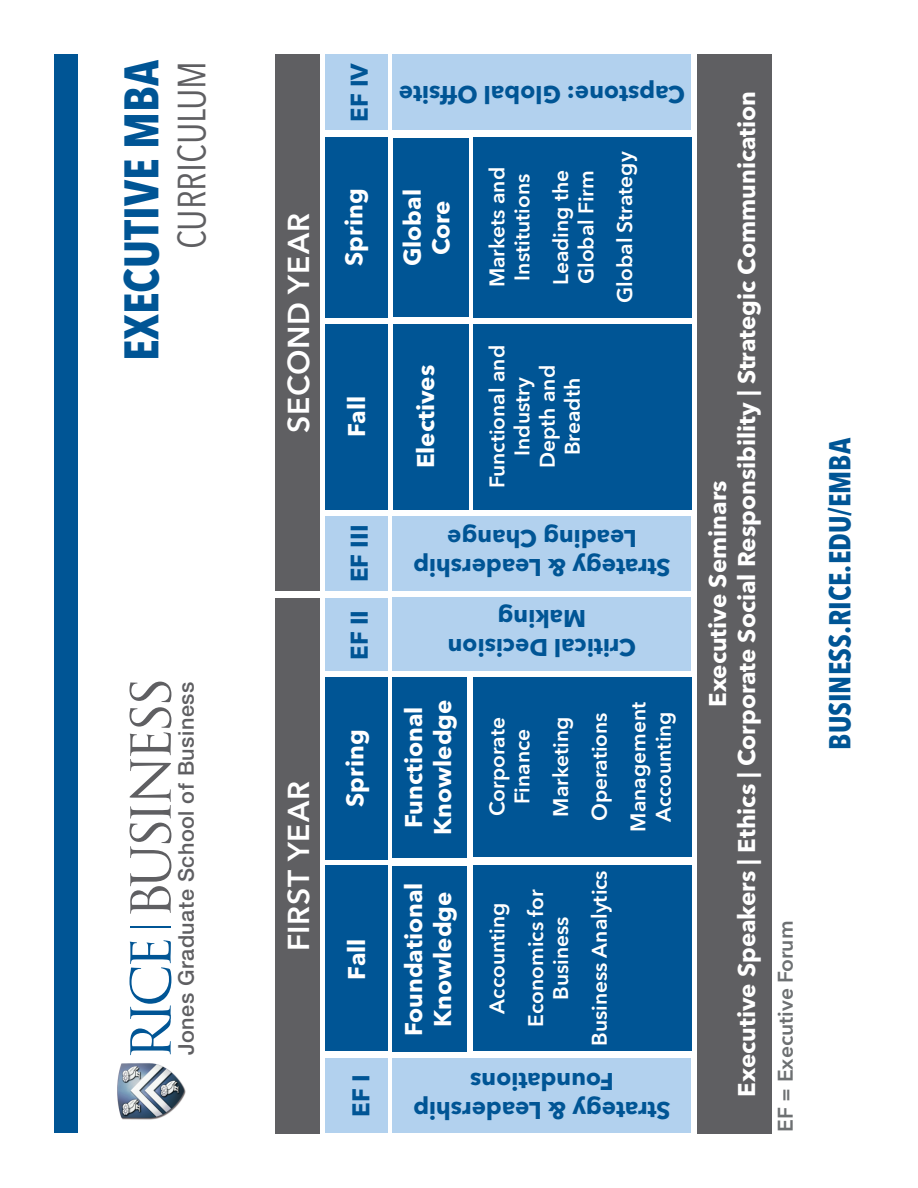
<style>
.page{position:relative;width:918px;height:1188px;background:#fff}
.page>*{position:absolute;margin:0;border:0;box-sizing:border-box;transform-origin:0 0}
.t1{font:700 condensed 48px "Avenir Next LT Pro";color:#005595}
.t2{font:condensed 39px "Avenir Next LT Pro";color:#5f5f62}
.t3{font:700 condensed 30px "Avenir Next LT Pro";color:#005595}
.t4{font:600 30px "Avenir Next LT Pro";letter-spacing:.02em;color:#fff}
.t5{font:700 24px/28.8px "Avenir Next LT Pro";color:#fff;text-align:center}
.t6{font:700 24px "Avenir Next LT Pro";color:#005595}
.t7{font:500 21.6px "Helvetica Neue LT Std";letter-spacing:.025em;color:#5f5f62}
.t8{font:600 21px/25.2px "Avenir Next LT Pro";color:#fff;text-align:center}
.t9{font:600 21px "Avenir Next LT Pro";color:#6d7072}
</style>
<div class="page">
<div style="left:473px;top:137px;width:218px;height:181px;background:#005595"></div>
<div style="left:473px;top:865px;width:218px;height:186px;background:#005595"></div>
<div style="left:473px;top:324px;width:218px;height:185px;background:#005595"></div>
<div style="left:393px;top:1058px;width:298px;height:75px;background:#b2d1ee"></div>
<div style="left:393px;top:597px;width:298px;height:74px;background:#b2d1ee"></div>
<div style="left:393px;top:516px;width:298px;height:75px;background:#b2d1ee"></div>
<div style="left:326px;top:1058px;width:62px;height:75px;background:#b2d1ee"></div>
<div style="left:326px;top:54px;width:62px;height:76px;background:#b2d1ee"></div>
<div style="left:326px;top:598px;width:62px;height:73px;background:#b2d1ee"></div>
<div style="left:326px;top:516px;width:62px;height:75px;background:#b2d1ee"></div>
<div style="left:326px;top:865px;width:62px;height:186px;background:#005595"></div>
<div style="left:326px;top:324px;width:62px;height:185px;background:#005595"></div>
<div style="left:326px;top:677px;width:62px;height:182px;background:#005595"></div>
<div style="left:326px;top:137px;width:62px;height:181px;background:#005595"></div>
<div style="left:393px;top:54px;width:298px;height:76px;background:#b2d1ee"></div>
<div style="left:698px;top:54px;width:74px;height:1080px;background:#5f5f62"></div>
<div style="left:393px;top:866px;width:74px;height:186px;background:#005595"></div>
<div style="left:275px;top:598px;width:44px;height:536px;background:#5f5f62"></div>
<div style="left:275px;top:54px;width:44px;height:537px;background:#5f5f62"></div>
<div style="left:54px;top:55px;width:23px;height:1078px;background:#005595"></div>
<svg style="left:130px;top:940px;width:41px;height:115px"></svg>
<svg style="left:130px;top:682px;width:41px;height:232px"></svg>
<img style="left:117px;top:1063px;width:69px;height:57px">
<hr style="left:130px;top:926px;width:41px;height:2px;background:#005595">
<div style="left:473px;top:677px;width:218px;height:179px;background:#005595"></div>
<div style="left:393px;top:677px;width:74px;height:180px;background:#005595"></div>
<div style="left:393px;top:324px;width:76px;height:185px;background:#005595"></div>
<div style="left:393px;top:138px;width:76px;height:179px;background:#005595"></div>
<p class="t1" style="left:112px;top:361px;width:303px;rotate:-90deg">EXECUTIVE MBA</p>
<p class="t2" style="left:168px;top:249px;width:190px;rotate:-90deg">CURRICULUM</p>
<p class="t7" style="left:173px;top:1055px;width:375px;rotate:-90deg">Jones Graduate School of Business</p>
<p class="t4" style="left:280px;top:433px;width:220px;rotate:-90deg">SECOND YEAR</p>
<p class="t4" style="left:280px;top:951px;width:171px;rotate:-90deg">FIRST YEAR</p>
<p class="t6" style="left:345px;top:122px;width:61px;rotate:-90deg">EF IV</p>
<p class="t5" style="left:339px;top:266px;width:79px;rotate:-90deg">Spring</p>
<p class="t5" style="left:342px;top:437px;width:43px;rotate:-90deg">Fall</p>
<p class="t6" style="left:345px;top:582px;width:59px;rotate:-90deg">EF III</p>
<p class="t6" style="left:345px;top:660px;width:51px;rotate:-90deg">EF II</p>
<p class="t5" style="left:340px;top:807px;width:79px;rotate:-90deg">Spring</p>
<p class="t5" style="left:342px;top:980px;width:43px;rotate:-90deg">Fall</p>
<p class="t6" style="left:346px;top:1117px;width:44px;rotate:-90deg">EF I</p>
<p class="t6" style="left:685px;top:109px;width:288px;rotate:-180deg">Capstone: Global Offsite</p>
<p class="t5" style="left:398px;top:266px;width:79px;rotate:-90deg">Global</p>
<p class="t5" style="left:427px;top:255px;width:56px;rotate:-90deg">Core</p>
<p class="t5" style="left:411px;top:468px;width:105px;rotate:-90deg">Electives</p>
<p class="t8" style="left:484px;top:287px;width:122px;rotate:-90deg">Markets and<br>Institutions</p>
<p class="t8" style="left:548px;top:285px;width:116px;text-align:left;rotate:-90deg">Leading the<br>Global Firm</p>
<p class="t8" style="left:484px;top:488px;width:145px;rotate:-90deg">Functional and<br>Industry<br>Depth and<br>Breadth</p>
<p class="t8" style="left:612px;top:303px;width:153px;rotate:-90deg">Global Strategy</p>
<p class="t6" style="left:637px;top:553px;width:191px;rotate:-180deg">Leading Change</p>
<p class="t6" style="left:671px;top:582px;width:259px;rotate:-180deg">Strategy &amp; Leadership</p>
<p class="t6" style="left:586px;top:633px;width:90px;rotate:-180deg">Making</p>
<p class="t6" style="left:636px;top:662px;width:190px;rotate:-180deg">Critical Decision</p>
<p class="t5" style="left:399px;top:835px;width:137px;text-align:left;rotate:-90deg">Functional<br>Knowledge</p>
<p class="t8" style="left:484px;top:816px;width:100px;rotate:-90deg">Corporate</p>
<p class="t8" style="left:509px;top:804px;width:77px;rotate:-90deg">Finance</p>
<p class="t8" style="left:548px;top:817px;width:101px;rotate:-90deg">Marketing</p>
<p class="t8" style="left:587px;top:821px;width:111px;rotate:-90deg">Operations</p>
<p class="t8" style="left:626px;top:832px;width:132px;rotate:-90deg">Management<br>Accounting</p>
<p class="t5" style="left:399px;top:1036px;width:155px;rotate:-90deg">Foundational<br>Knowledge</p>
<p class="t8" style="left:484px;top:1014px;width:112px;rotate:-90deg">Accounting</p>
<p class="t8" style="left:523px;top:1027px;width:139px;rotate:-90deg">Economics for<br>Business</p>
<p class="t8" style="left:587px;top:1046px;width:177px;rotate:-90deg">Business Analytics</p>
<p class="t6" style="left:614px;top:1096px;width:145px;rotate:-180deg">Foundations</p>
<p class="t6" style="left:671px;top:1125px;width:259px;rotate:-180deg">Strategy &amp; Leadership</p>
<p class="t5" style="left:703px;top:1097px;width:1007px;rotate:-90deg">Executive Seminars<br>Executive Speakers | Ethics | Corporate Social Responsibility | Strategic Communication</p>
<p class="t9" style="left:773px;top:1132px;width:212px;rotate:-90deg">EF = Executive Forum</p>
<p class="t3" style="left:822px;top:750px;width:313px;rotate:-90deg">BUSINESS.RICE.EDU/EMBA</p>
</div>
